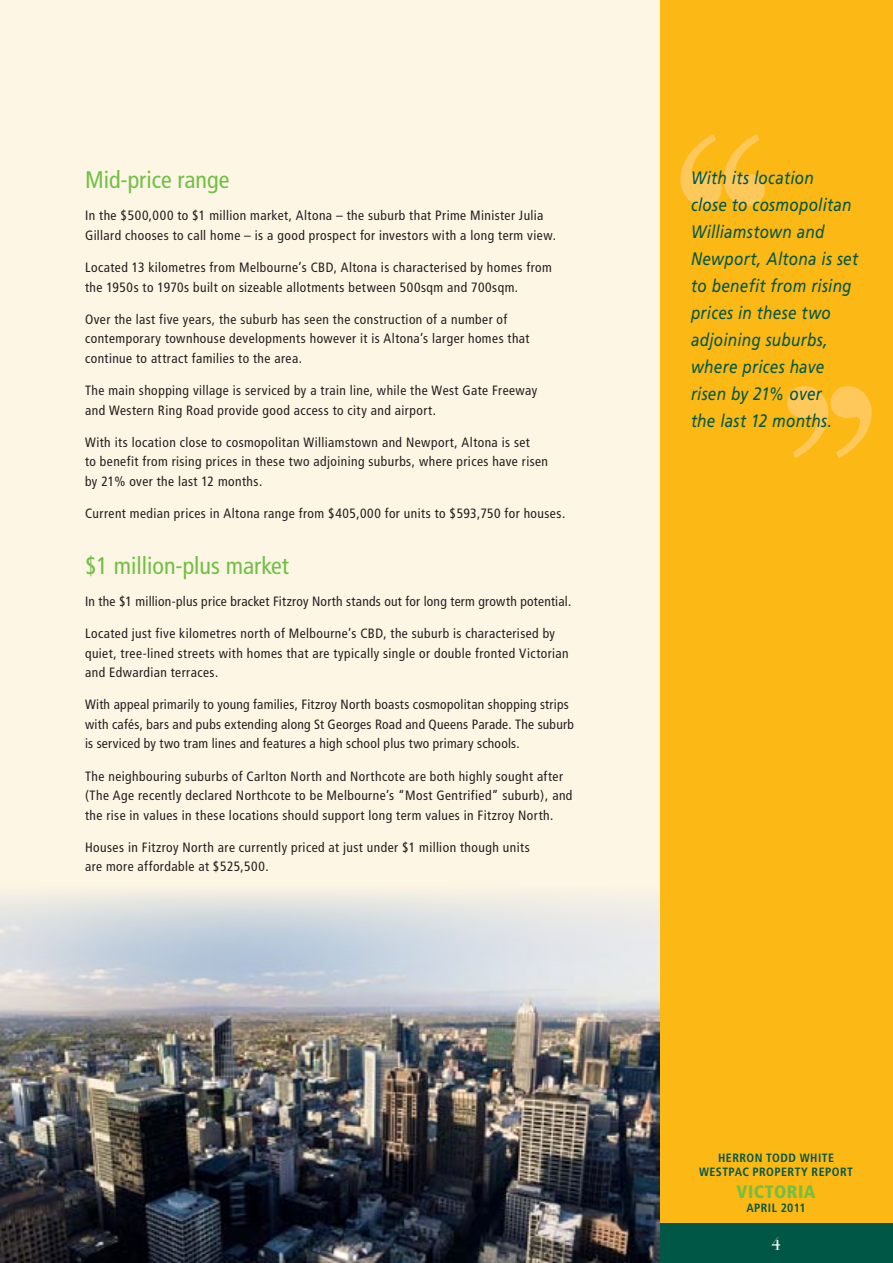
<style>
.page{position:relative;width:893px;height:1263px;background:#fff}
.page>*{position:absolute;margin:0;border:0;box-sizing:border-box;transform-origin:0 0}
.t1{font:condensed 24px "Frutiger";color:#71bf44}
.t2{font:italic 18px/27px "Frutiger";letter-spacing:.02em;color:#005746;scale:.85 1}
.t3{font:900 condensed 18px "Frutiger";letter-spacing:.03em;color:#71bf44}
.t4{font:18px "Bauer Bodoni";color:#fff}
.t5{font:condensed 13.5px/19.5px "Frutiger";letter-spacing:.03em;color:#231f20}
.t6{font:700 condensed 12px/14.4px "Frutiger";letter-spacing:.04em;color:#005746;text-align:center}
</style>
<div class="page">
<div style="left:659px;top:0;width:234px;height:1263px;background:#fcb814"></div>
<div style="left:659px;top:1223px;width:234px;height:40px;background:#005746"></div>
<div style="left:0;top:0;width:659px;height:1263px;background:#fef6e5"></div>
<img style="left:0;top:891px;width:659px;height:372px">
<svg style="left:787px;top:386px;width:85px;height:72px"></svg>
<svg style="left:680px;top:134px;width:85px;height:72px"></svg>
<h1 class="t1" style="left:85px;top:166px;width:146px">Mid-price range</h1>
<p class="t5" style="left:85px;top:206px;width:472px">In the $500,000 to $1 million market, Altona – the suburb that Prime Minister Julia<br>Gillard chooses to call home – is a good prospect for investors with a long term view.</p>
<p class="t5" style="left:85px;top:258px;width:468px">Located 13 kilometres from Melbourne’s CBD, Altona is characterised by homes from the 1950s to 1970s built on sizeable allotments between 500sqm and 700sqm.</p>
<p class="t5" style="left:85px;top:309px;width:446px">Over the last five years, the suburb has seen the construction of a number of contemporary townhouse developments however it is Altona’s larger homes that continue to attract families to the area.</p>
<p class="t5" style="left:85px;top:381px;width:454px">The main shopping village is serviced by a train line, while the West Gate Freeway and Western Ring Road provide good access to city and airport.</p>
<p class="t5" style="left:85px;top:432px;width:465px">With its location close to cosmopolitan Williamstown and Newport, Altona is set<br>to benefit from rising prices in these two adjoining suburbs, where prices have risen by 21% over the last 12 months.</p>
<p class="t5" style="left:85px;top:504px;width:482px">Current median prices in Altona range from $405,000 for units to $593,750 for houses.</p>
<h1 class="t1" style="left:85px;top:551px;width:205px">$1 million-plus market</h1>
<p class="t5" style="left:85px;top:592px;width:488px">In the $1 million-plus price bracket Fitzroy North stands out for long term growth potential.</p>
<p class="t5" style="left:85px;top:624px;width:485px">Located just five kilometres north of Melbourne’s CBD, the suburb is characterised by quiet, tree-lined streets with homes that are typically single or double fronted Victorian and Edwardian terraces.</p>
<p class="t5" style="left:85px;top:695px;width:490px">With appeal primarily to young families, Fitzroy North boasts cosmopolitan shopping strips with cafés, bars and pubs extending along St Georges Road and Queens Parade. The suburb is serviced by two tram lines and features a high school plus two primary schools.</p>
<p class="t5" style="left:85px;top:766px;width:489px">The neighbouring suburbs of Carlton North and Northcote are both highly sought after (The Age recently declared Northcote to be Melbourne’s “Most Gentrified” suburb), and the rise in values in these locations should support long term values in Fitzroy North.</p>
<p class="t5" style="left:85px;top:838px;width:446px">Houses in Fitzroy North are currently priced at just under $1 million though units are more affordable at $525,500.</p>
<h2 class="t2" style="left:691px;top:164px;width:198px">With its location<br>close to cosmopolitan<br>Williamstown and<br>Newport, Altona is set to benefit from rising prices in these two adjoining suburbs, where prices have risen by 21% over<br>the last 12 months.</h2>
<p class="t6" style="left:699px;top:1150px;width:154px">HERRON TODD WHITE<br>WESTPAC PROPERTY REPORT</p>
<h2 class="t3" style="left:736px;top:1180px;width:41px">VICTOR</h2>
<h2 class="t3" style="left:798px;top:1180px;width:19px">IA</h2>
<p class="t6" style="left:746px;top:1200px;width:61px">APRIL 2011</p>
<h2 class="t4" style="left:771px;top:1233px;width:12px">4</h2>
</div>
